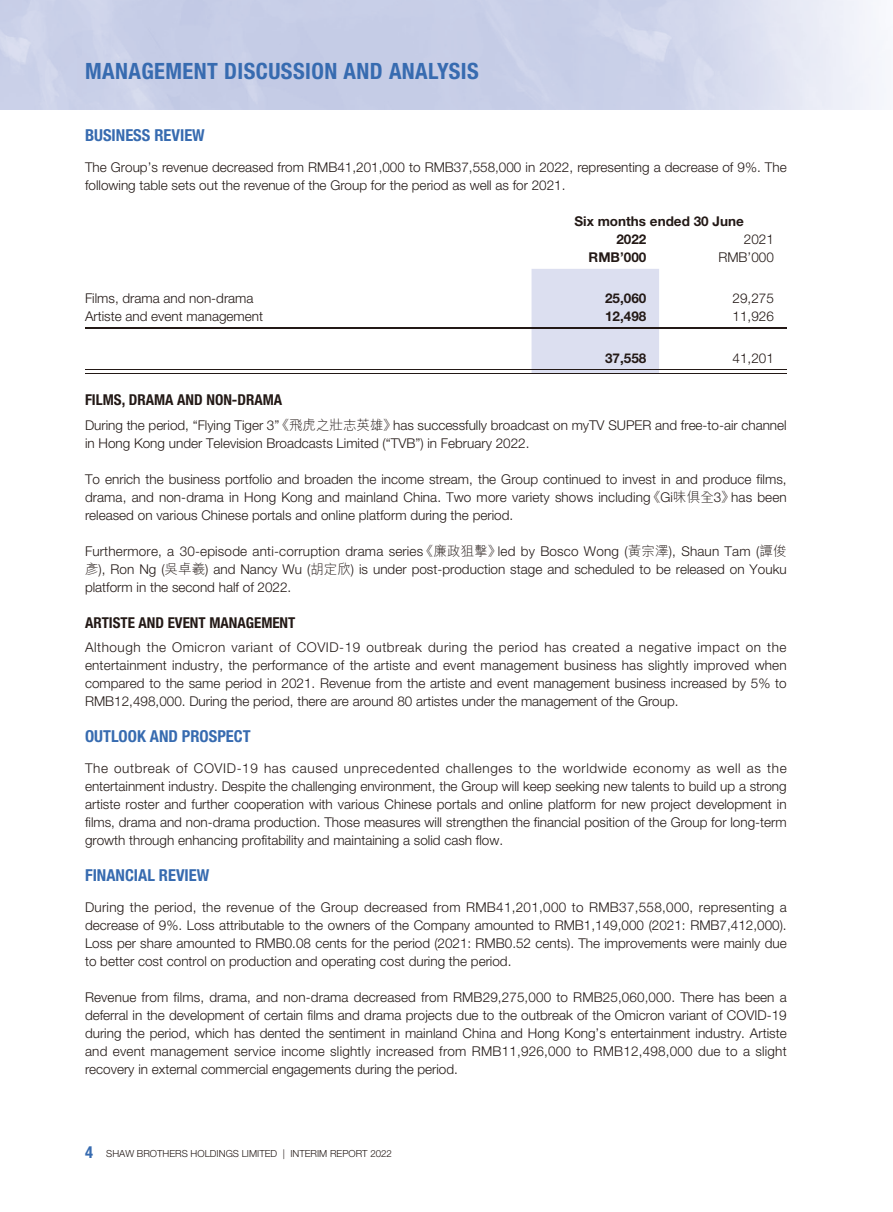
<style>
.page{position:relative;width:893px;height:1212px;background:#fff}
.page>*{position:absolute;margin:0;border:0;box-sizing:border-box;transform-origin:0 0}
.t1{font:700 condensed 22.5px "Helvetica Neue LT Std";letter-spacing:.02em;color:#376bb0}
.t2{font:700 condensed 16.5px "Helvetica Neue LT Std";color:#376bb0}
.t3{font:700 condensed 15px "Helvetica Neue LT Std";color:#231916}
.t4{font:300 13.5px/18px "Helvetica Neue LT Std";color:#231916;text-align:justify}
.t5{font:700 13.5px/18px "Helvetica Neue LT Std";color:#231916}
.t6{font:300 9.75px "Helvetica Neue LT Std";color:#231916}
.s1{font-family:"M Hei HK Light E Ten B5 H";font-weight:400}
.s2{font-weight:700;font-stretch:condensed;font-size:16.5px;color:#376bb0}
</style>
<div class="page">
<div style="left:531px;top:269px;width:128px;height:104px;background:#dcdff0"></div>
<hr style="left:85px;top:328px;width:702px;height:1px;background:#231916">
<hr style="left:85px;top:369px;width:446px;height:1px;background:#231916">
<hr style="left:85px;top:373px;width:446px;height:1px;background:#231916">
<hr style="left:531px;top:369px;width:128px;height:1px;background:#231916">
<hr style="left:531px;top:373px;width:128px;height:1px;background:#231916">
<hr style="left:659px;top:369px;width:128px;height:1px;background:#231916">
<hr style="left:659px;top:373px;width:128px;height:1px;background:#231916">
<h1 class="t1" style="left:85px;top:63px;width:395px">MANAGEMENT DISCUSSION AND ANALYSIS</h1>
<p class="t2" style="left:85px;top:130px;width:121px">BUSINESS REVIEW</p>
<p class="t4" style="left:85px;top:160px;width:703px">The Group’s revenue decreased from RMB41,201,000 to RMB37,558,000 in 2022, representing a decrease of 9%. The following table sets out the revenue of the Group for the period as well as for 2021.</p>
<p class="t5" style="left:616px;top:214px;width:129px;text-indent:-42px">Six months ended 30 June<br>2022</p>
<p class="t4" style="left:744px;top:232px;width:32px">2021</p>
<p class="t5" style="left:589px;top:250px;width:59px">RMB’000</p>
<p class="t4" style="left:718px;top:250px;width:57px">RMB’000</p>
<p class="t4" style="left:85px;top:290px;width:170px">Films, drama and non-drama</p>
<p class="t5" style="left:605px;top:290px;width:43px">25,060</p>
<p class="t4" style="left:733px;top:290px;width:43px">29,275</p>
<p class="t4" style="left:85px;top:308px;width:180px">Artiste and event management</p>
<p class="t5" style="left:605px;top:308px;width:43px">12,498</p>
<p class="t4" style="left:733px;top:308px;width:43px">11,926</p>
<p class="t5" style="left:605px;top:351px;width:43px">37,558</p>
<p class="t4" style="left:733px;top:351px;width:43px">41,201</p>
<p class="t3" style="left:85px;top:394px;width:199px">FILMS, DRAMA AND NON-DRAMA</p>
<p class="t4" style="left:85px;top:417px;width:703px">During the period, “Flying Tiger 3”<span class="s1">《飛虎之壯志英雄》</span>has successfully broadcast on myTV SUPER and free-to-air channel in Hong Kong under Television Broadcasts Limited (“TVB”) in February 2022.</p>
<p class="t4" style="left:85px;top:471px;width:703px">To enrich the business portfolio and broaden the income stream, the Group continued to invest in and produce films, drama, and non-drama in Hong Kong and mainland China. Two more variety shows including<span class="s1">《</span>Gi<span class="s1">味俱全</span>3<span class="s1">》</span>has been released on various Chinese portals and online platform during the period.</p>
<p class="t4" style="left:85px;top:543px;width:703px">Furthermore, a 30-episode anti-corruption drama series<span class="s1">《廉政狙擊》</span>led by Bosco Wong (<span class="s1">黃宗澤</span>), Shaun Tam (<span class="s1">譚俊彥</span>), Ron Ng (<span class="s1">吳卓羲</span>) and Nancy Wu (<span class="s1">胡定欣</span>) is under post-production stage and scheduled to be released on Youku platform in the second half of 2022.</p>
<p class="t3" style="left:85px;top:617px;width:212px">ARTISTE AND EVENT MANAGEMENT</p>
<p class="t4" style="left:85px;top:640px;width:703px">Although the Omicron variant of COVID-19 outbreak during the period has created a negative impact on the entertainment industry, the performance of the artiste and event management business has slightly improved when compared to the same period in 2021. Revenue from the artiste and event management business increased by 5% to RMB12,498,000. During the period, there are around 80 artistes under the management of the Group.</p>
<p class="t2" style="left:85px;top:730px;width:167px">OUTLOOK AND PROSPECT</p>
<p class="t4" style="left:85px;top:760px;width:703px">The outbreak of COVID-19 has caused unprecedented challenges to the worldwide economy as well as the entertainment industry. Despite the challenging environment, the Group will keep seeking new talents to build up a strong artiste roster and further cooperation with various Chinese portals and online platform for new project development in films, drama and non-drama production. Those measures will strengthen the financial position of the Group for long-term growth through enhancing profitability and maintaining a solid cash flow.</p>
<p class="t2" style="left:85px;top:869px;width:126px">FINANCIAL REVIEW</p>
<p class="t4" style="left:85px;top:899px;width:703px">During the period, the revenue of the Group decreased from RMB41,201,000 to RMB37,558,000, representing a decrease of 9%. Loss attributable to the owners of the Company amounted to RMB1,149,000 (2021: RMB7,412,000).<br>Loss per share amounted to RMB0.08 cents for the period (2021: RMB0.52 cents). The improvements were mainly due to better cost control on production and operating cost during the period.</p>
<p class="t4" style="left:85px;top:989px;width:703px">Revenue from films, drama, and non-drama decreased from RMB29,275,000 to RMB25,060,000. There has been a deferral in the development of certain films and drama projects due to the outbreak of the Omicron variant of COVID-19 during the period, which has dented the sentiment in mainland China and Hong Kong’s entertainment industry. Artiste and event management service income slightly increased from RMB11,926,000 to RMB12,498,000 due to a slight recovery in external commercial engagements during the period.</p>
<p class="t6" style="left:85px;top:1150px;width:308px"><span class="s2">4</span> SHAW BROTHERS HOLDINGS LIMITED | INTERIM REPORT 2022</p>
</div>
